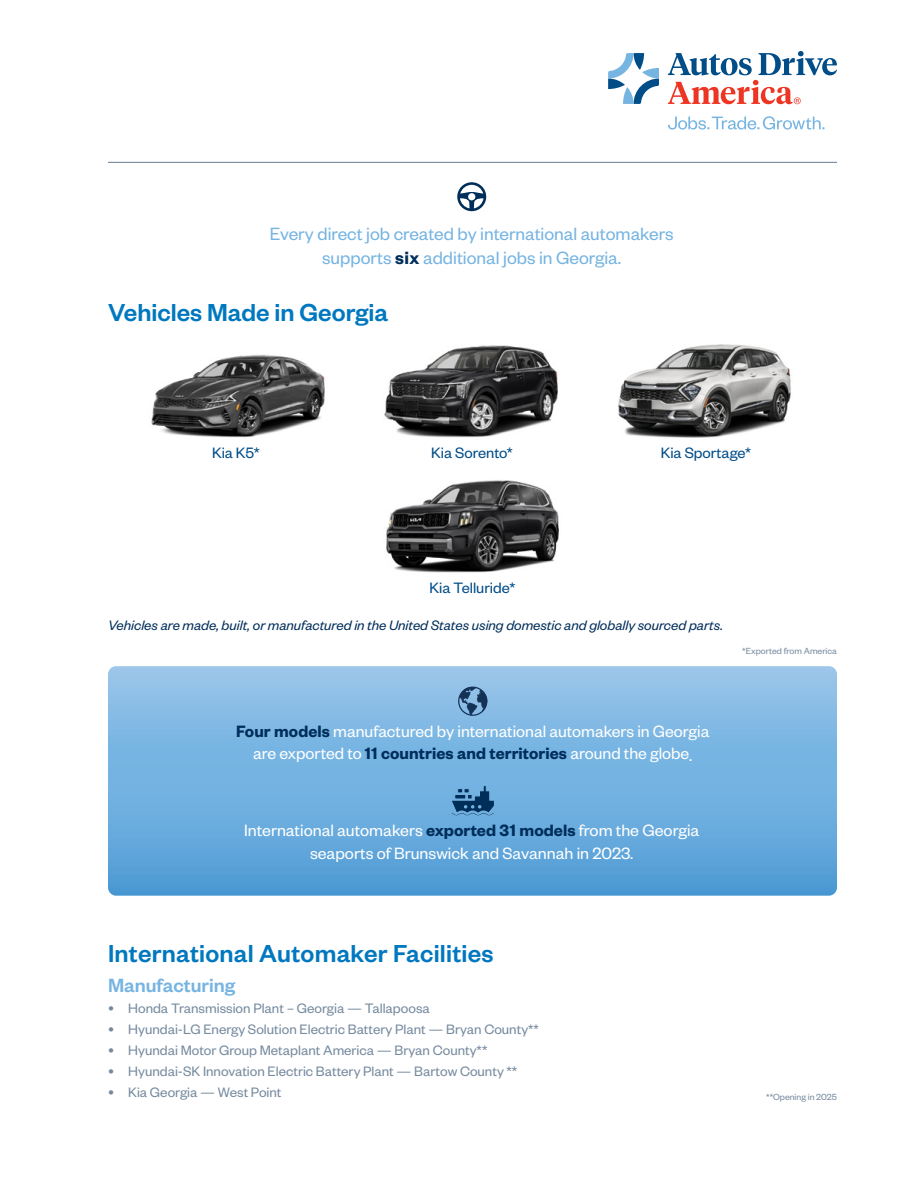
<style>
.page{position:relative;width:918px;height:1188px;background:#fff}
.page>*{position:absolute;margin:0;border:0;box-sizing:border-box;transform-origin:0 0}
.t1{font:500 27px "Founders Grotesk";letter-spacing:.01em;color:#0078bf}
.t2{font:500 21px "Founders Grotesk";color:#76b4e2}
.t3{font:19.5px/24px "Founders Grotesk";color:#76b4e2;text-align:center}
.t4{font:18px/22.5px "Founders Grotesk";color:#fff;text-align:center}
.t5{font:16.5px "Founders Grotesk";color:#004d88}
.t6{font:15px "Founders Grotesk";color:#768a9f}
.t7{font:italic 15px "Founders Grotesk";color:#002e5a}
.t8{font:9.75px "Founders Grotesk";color:#768a9f}
.s1{font-weight:600;color:#002e5a}
.s2{font-size:18px}
</style>
<div class="page">
<hr style="left:108px;top:162px;width:729px;height:1px;background:#768a9f">
<svg style="left:668px;top:116px;width:156px;height:14px"></svg>
<svg style="left:668px;top:51px;width:169px;height:53px"></svg>
<svg style="left:608px;top:53px;width:51px;height:51px"></svg>
<img style="left:384px;top:345px;width:174px;height:93px">
<img style="left:386px;top:480px;width:173px;height:93px">
<img style="left:151px;top:354px;width:174px;height:84px">
<img style="left:618px;top:344px;width:173px;height:94px">
<svg style="left:457px;top:182px;width:29px;height:29px"></svg>
<svg style="left:108px;top:666px;width:729px;height:230px;background:#73b1e0"></svg>
<svg style="left:458px;top:687px;width:29px;height:29px"></svg>
<svg style="left:451px;top:785px;width:44px;height:31px"></svg>
<h3 class="t3" style="left:270px;top:221px;width:405px">Every direct job created by international automakers supports <span class="s1">six</span> additional jobs in Georgia.</h3>
<h1 class="t1" style="left:108px;top:296px;width:282px">Vehicles Made in Georgia</h1>
<p class="t5" style="left:212px;top:443px;width:49px">Kia K5*</p>
<p class="t5" style="left:431px;top:443px;width:83px">Kia Sorento*</p>
<p class="t5" style="left:430px;top:578px;width:87px">Kia Telluride*</p>
<p class="t5" style="left:661px;top:443px;width:92px">Kia Sportage*</p>
<p class="t7" style="left:108px;top:616px;width:616px">Vehicles are made, built, or manufactured in the United States using domestic and globally sourced parts.</p>
<p class="t8" style="left:742px;top:645px;width:96px">*Exported from America</p>
<p class="t4" style="left:236px;top:719px;width:475px"><span class="s1">Four models</span> manufactured by international automakers in Georgia are exported to <span class="s1">11 countries and territories</span> around the globe.</p>
<p class="t4" style="left:244px;top:819px;width:457px">International automakers <span class="s1">exported 31 models</span> from the Georgia seaports of Brunswick and Savannah in 2023.</p>
<h1 class="t1" style="left:108px;top:937px;width:387px">International Automaker Facilities</h1>
<h2 class="t2" style="left:108px;top:973px;width:129px">Manufacturing</h2>
<p class="t6" style="left:108px;top:999px;width:323px"><span class="s2">•</span> Honda Transmission Plant – Georgia — Tallapoosa</p>
<p class="t6" style="left:108px;top:1020px;width:433px"><span class="s2">•</span> Hyundai-LG Energy Solution Electric Battery Plant — Bryan County**</p>
<p class="t6" style="left:108px;top:1041px;width:381px"><span class="s2">•</span> Hyundai Motor Group Metaplant America — Bryan County**</p>
<p class="t6" style="left:108px;top:1062px;width:411px"><span class="s2">•</span> Hyundai-SK Innovation Electric Battery Plant — Bartow County **</p>
<p class="t6" style="left:108px;top:1083px;width:175px"><span class="s2">•</span> Kia Georgia — West Point</p>
<p class="t8" style="left:766px;top:1091px;width:72px">**Opening in 2025</p>
</div>
